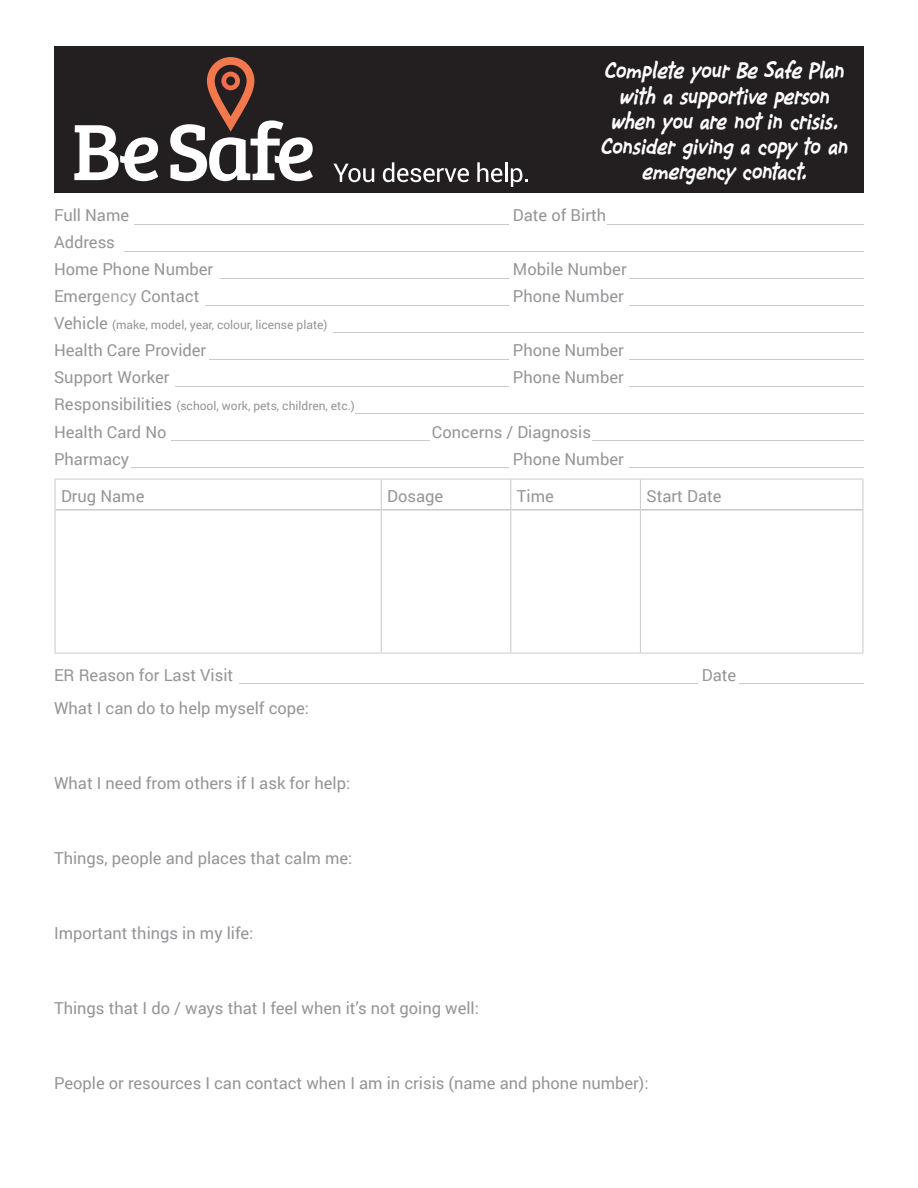
<style>
.page{position:relative;width:918px;height:1188px;background:#fff}
.page>*{position:absolute;margin:0;border:0;box-sizing:border-box;transform-origin:0 0}
.t1{font:700 21px/25.2px "CAC Krazy Legs";color:#fff;text-align:center}
.t2{font:16.5px/27px "Roboto";color:#939598}
.t3{font:16.5px "Roboto";color:#a0a1a5}
.t4{font:12px "Roboto";color:#939598}
.s1{color:#a8a9ad}
.s2{font-size:16.5px}
</style>
<div class="page">
<hr style="left:630px;top:278px;width:234px;height:1px;background:#c9cacc">
<hr style="left:608px;top:224px;width:256px;height:1px;background:#c9cacc">
<hr style="left:630px;top:305px;width:234px;height:1px;background:#c9cacc">
<hr style="left:630px;top:359px;width:234px;height:1px;background:#c9cacc">
<hr style="left:630px;top:386px;width:234px;height:1px;background:#c9cacc">
<hr style="left:593px;top:440px;width:271px;height:1px;background:#c9cacc">
<hr style="left:630px;top:467px;width:234px;height:1px;background:#c9cacc">
<hr style="left:220px;top:278px;width:289px;height:1px;background:#c9cacc">
<hr style="left:134px;top:224px;width:375px;height:1px;background:#c9cacc">
<hr style="left:124px;top:251px;width:740px;height:1px;background:#c9cacc">
<hr style="left:205px;top:305px;width:304px;height:1px;background:#c9cacc">
<hr style="left:334px;top:332px;width:530px;height:1px;background:#c9cacc">
<hr style="left:210px;top:359px;width:299px;height:1px;background:#c9cacc">
<hr style="left:176px;top:386px;width:333px;height:1px;background:#c9cacc">
<hr style="left:355px;top:413px;width:509px;height:1px;background:#c9cacc">
<hr style="left:172px;top:440px;width:258px;height:1px;background:#c9cacc">
<hr style="left:131px;top:467px;width:378px;height:1px;background:#c9cacc">
<hr style="left:55px;top:479px;width:326px;height:1px;background:#c9cacc">
<hr style="left:55px;top:479px;width:1px;height:31px;background:#c9cacc">
<hr style="left:381px;top:479px;width:130px;height:1px;background:#c9cacc">
<hr style="left:381px;top:479px;width:1px;height:30px;background:#c9cacc">
<hr style="left:511px;top:479px;width:129px;height:1px;background:#c9cacc">
<hr style="left:511px;top:479px;width:1px;height:30px;background:#c9cacc">
<hr style="left:640px;top:479px;width:223px;height:1px;background:#c9cacc">
<hr style="left:640px;top:479px;width:1px;height:30px;background:#c9cacc">
<hr style="left:863px;top:479px;width:1px;height:31px;background:#c9cacc">
<hr style="left:55px;top:510px;width:1px;height:143px;background:#c9cacc">
<hr style="left:381px;top:511px;width:1px;height:142px;background:#c9cacc">
<hr style="left:511px;top:511px;width:1px;height:142px;background:#c9cacc">
<hr style="left:640px;top:511px;width:1px;height:142px;background:#c9cacc">
<hr style="left:863px;top:510px;width:1px;height:143px;background:#c9cacc">
<hr style="left:55px;top:653px;width:326px;height:1px;background:#c9cacc">
<hr style="left:381px;top:653px;width:130px;height:1px;background:#c9cacc">
<hr style="left:511px;top:653px;width:129px;height:1px;background:#c9cacc">
<hr style="left:640px;top:653px;width:223px;height:1px;background:#c9cacc">
<hr style="left:55px;top:509px;width:326px;height:2px;background:#c9cacc">
<hr style="left:381px;top:509px;width:130px;height:2px;background:#c9cacc">
<hr style="left:511px;top:509px;width:129px;height:2px;background:#c9cacc">
<hr style="left:640px;top:509px;width:223px;height:2px;background:#c9cacc">
<hr style="left:740px;top:684px;width:124px;height:1px;background:#c9cacc">
<hr style="left:239px;top:684px;width:459px;height:1px;background:#c9cacc">
<div style="left:54px;top:46px;width:810px;height:147px;background:#231f20"></div>
<svg style="left:333px;top:164px;width:41px;height:18px"></svg>
<svg style="left:383px;top:162px;width:86px;height:20px"></svg>
<svg style="left:477px;top:162px;width:25px;height:20px"></svg>
<hr style="left:505px;top:162px;width:2px;height:20px;background:#fff">
<svg style="left:511px;top:168px;width:17px;height:19px"></svg>
<svg style="left:74px;top:125px;width:84px;height:56px"></svg>
<svg style="left:170px;top:57px;width:143px;height:124px"></svg>
<p class="t1" style="left:602px;top:58px;width:248px">Complete your Be Safe Plan with a supportive person when you are not in crisis.<br>Consider giving a copy to an emergency contact.</p>
<p class="t2" style="left:54px;top:201px;width:77px">Full Name</p>
<p class="t2" style="left:513px;top:201px;width:95px">Date of Birth</p>
<p class="t2" style="left:54px;top:228px;width:161px">Address<br>Home Phone Number</p>
<p class="t2" style="left:513px;top:255px;width:115px">Mobile Number</p>
<p class="t2" style="left:54px;top:282px;width:147px">Emerg<span class="s1">ency</span> Contact</p>
<p class="t2" style="left:513px;top:282px;width:112px">Phone Number</p>
<p class="t4" style="left:54px;top:317px;width:275px"><span class="s2">Vehicle</span> (make, model, year, colour, license plate)</p>
<p class="t2" style="left:54px;top:336px;width:154px">Health Care Provider</p>
<p class="t2" style="left:513px;top:336px;width:112px">Phone Number</p>
<p class="t3" style="left:54px;top:366px;width:117px">Support Worker</p>
<p class="t3" style="left:513px;top:366px;width:112px">Phone Number</p>
<p class="t3" style="left:54px;top:420px;width:114px">Health Card No</p>
<p class="t3" style="left:432px;top:420px;width:161px">Concerns / Diagnosis</p>
<p class="t3" style="left:54px;top:447px;width:77px">Pharmacy</p>
<p class="t3" style="left:513px;top:447px;width:112px">Phone Number</p>
<p class="t2" style="left:61px;top:482px;width:85px">Drug Name</p>
<p class="t2" style="left:387px;top:482px;width:58px">Dosage</p>
<p class="t2" style="left:517px;top:482px;width:38px">Time</p>
<p class="t2" style="left:646px;top:482px;width:77px">Start Date</p>
<p class="t4" style="left:54px;top:398px;width:302px"><span class="s2">Responsibilities</span> (school, work, pets, children, etc.)</p>
<p class="t2" style="left:54px;top:661px;width:181px">ER Reason for Last Visit</p>
<p class="t2" style="left:702px;top:661px;width:36px">Date</p>
<p class="t2" style="left:54px;top:694px;width:257px">What I can do to help myself cope:</p>
<p class="t2" style="left:54px;top:769px;width:298px">What I need from others if I ask for help:</p>
<p class="t2" style="left:54px;top:844px;width:300px">Things, people and places that calm me:</p>
<p class="t2" style="left:54px;top:919px;width:201px">Important things in my life:</p>
<p class="t2" style="left:54px;top:994px;width:426px">Things that I do / ways that I feel when it’s not going well:</p>
<p class="t2" style="left:54px;top:1069px;width:596px">People or resources I can contact when I am in crisis (name and phone number):</p>
</div>
